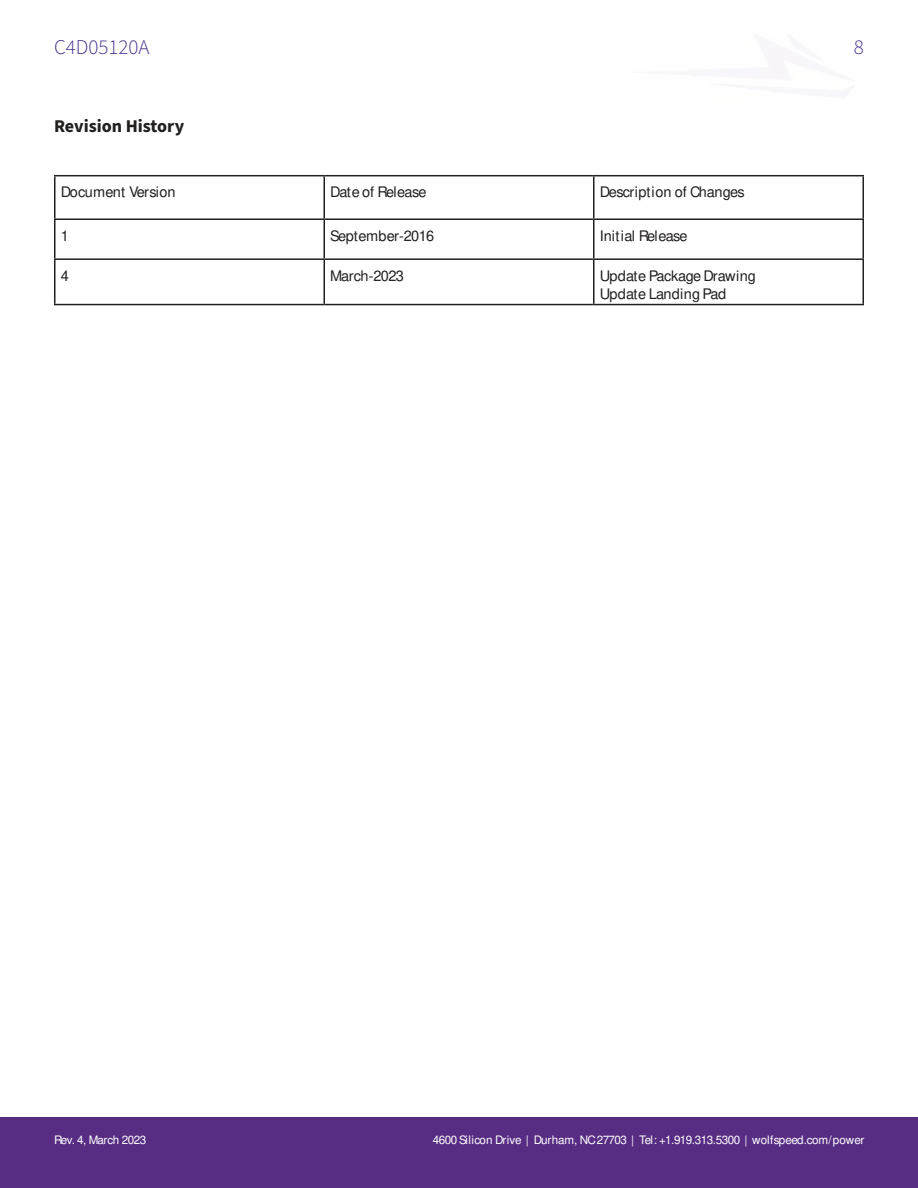
<style>
.page{position:relative;width:918px;height:1188px;background:#fff}
.page>*{position:absolute;margin:0;border:0;box-sizing:border-box;transform-origin:0 0}
.t1{font:300 21px "Source Sans Pro";color:#412987}
.t2{font:700 18px "Source Sans Pro";color:#221f1f}
.t3{font:14.55px "Source Sans Pro";letter-spacing:-.035em;color:#221f1f}
.t4{font:14.55px/18px "Source Sans Pro";letter-spacing:-.015em;color:#221f1f}
.t5{font:14.55px "Source Sans Pro";color:#221f1f}
.t6{font:11.7px "Source Sans Pro";letter-spacing:-.045em;color:#fff}
</style>
<div class="page">
<div style="left:0;top:1118px;width:918px;height:70px;background:#572c83"></div>
<hr style="left:54px;top:175px;width:270px;height:1px;background:#221f1f">
<hr style="left:54px;top:176px;width:2px;height:42px;background:#221f1f">
<hr style="left:324px;top:175px;width:270px;height:1px;background:#221f1f">
<hr style="left:324px;top:176px;width:1px;height:42px;background:#221f1f">
<hr style="left:594px;top:175px;width:270px;height:1px;background:#221f1f">
<hr style="left:593px;top:176px;width:1px;height:42px;background:#221f1f">
<hr style="left:863px;top:176px;width:1px;height:42px;background:#221f1f">
<hr style="left:54px;top:218px;width:270px;height:2px;background:#221f1f">
<hr style="left:54px;top:220px;width:2px;height:38px;background:#221f1f">
<hr style="left:324px;top:218px;width:270px;height:2px;background:#221f1f">
<hr style="left:324px;top:220px;width:1px;height:38px;background:#221f1f">
<hr style="left:594px;top:218px;width:270px;height:2px;background:#221f1f">
<hr style="left:593px;top:220px;width:1px;height:38px;background:#221f1f">
<hr style="left:863px;top:220px;width:1px;height:38px;background:#221f1f">
<hr style="left:54px;top:258px;width:270px;height:2px;background:#221f1f">
<hr style="left:54px;top:260px;width:2px;height:44px;background:#221f1f">
<hr style="left:324px;top:258px;width:270px;height:2px;background:#221f1f">
<hr style="left:324px;top:260px;width:1px;height:44px;background:#221f1f">
<hr style="left:594px;top:258px;width:270px;height:2px;background:#221f1f">
<hr style="left:593px;top:260px;width:1px;height:44px;background:#221f1f">
<hr style="left:863px;top:260px;width:1px;height:44px;background:#221f1f">
<hr style="left:54px;top:304px;width:270px;height:1px;background:#221f1f">
<hr style="left:324px;top:304px;width:270px;height:1px;background:#221f1f">
<hr style="left:594px;top:304px;width:270px;height:1px;background:#221f1f">
<h1 class="t1" style="left:54px;top:39px;width:97px">C4D05120A</h1>
<h2 class="t2" style="left:54px;top:119px;width:132px">Revision History</h2>
<p class="t5" style="left:61px;top:186px;width:116px">Document Version</p>
<p class="t3" style="left:330px;top:186px;width:98px">Date of Release</p>
<p class="t5" style="left:600px;top:186px;width:147px">Description of Changes</p>
<p class="t3" style="left:61px;top:230px;width:10px">1</p>
<p class="t3" style="left:330px;top:230px;width:106px">September-2016</p>
<p class="t3" style="left:600px;top:230px;width:89px">Initial Release</p>
<p class="t3" style="left:61px;top:270px;width:10px">4</p>
<p class="t3" style="left:330px;top:270px;width:75px">March-2023</p>
<p class="t4" style="left:600px;top:268px;width:158px">Update Package Drawing<br>Update Landing Pad</p>
<h1 class="t1" style="left:854px;top:39px;width:12px">8</h1>
<p class="t6" style="left:54px;top:1135px;width:94px">Rev. 4, March 2023</p>
<p class="t6" style="left:433px;top:1135px;width:433px">4600 Silicon Drive | Durham, NC 27703 | Tel: +1.919.313.5300 | wolfspeed.com/power</p>
</div>
